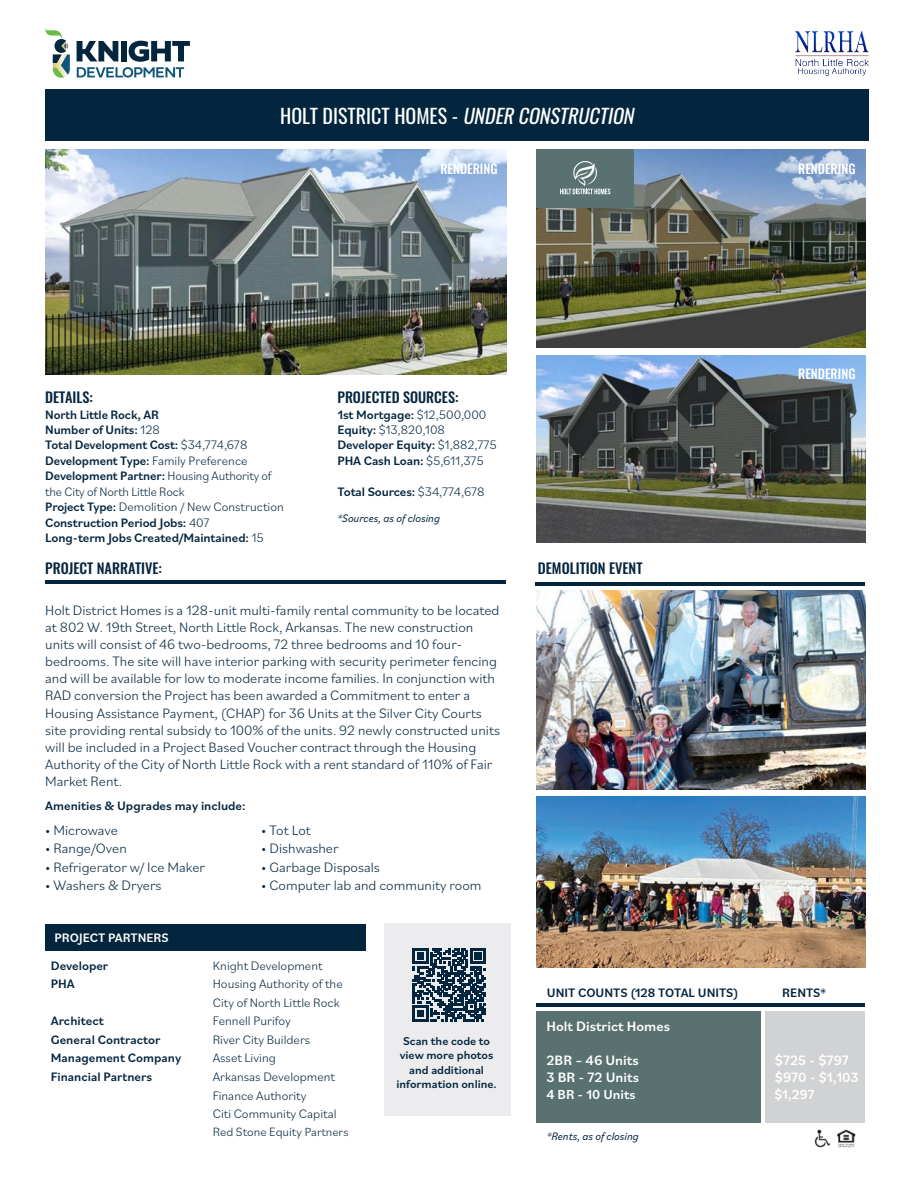
<style>
.page{position:relative;width:918px;height:1188px;background:#fff}
.page>*{position:absolute;margin:0;border:0;box-sizing:border-box;transform-origin:0 0}
.t1{font:19.95px "Oswald";color:#fff}
.t2{font:300 14.25px/17.1px "Bilo";color:#03253e}
.t3{font:500 14.25px "Oswald";color:#03253e}
.t4{font:500 14.25px "Bilo";color:#fff}
.t5{font:500 13.95px "Bilo";color:#fff}
.t6{font:500 13.8px "Bilo";color:#fff}
.t7{font:500 12.9px "Bilo";letter-spacing:-.01em;color:#03253e}
.t8{font:300 12.9px/18.6px "Bilo";color:#03253e}
.t9{font:500 12.9px "Oswald";color:#fff}
.t10{font:500 12.9px "Bilo";color:#fff}
.t11{font:300 12.6px "Bilo";color:#03253e}
.t12{font:500 12px/14.4px "Bilo";color:#03253e;text-align:center}
.t13{font:italic 11.4px "Bilo";color:#03253e;scale:.95 1}
.s1{font-style:italic}
.s2{font-weight:300}
.s3{font-weight:500}
.s4{font-size:12.3px}
.s5{font-size:14.25px}
</style>
<div class="page">
<div style="left:45px;top:89px;width:823px;height:51px;background:#03253e"></div>
<img style="left:536px;top:590px;width:329px;height:199px">
<img style="left:536px;top:796px;width:329px;height:172px">
<div style="left:45px;top:924px;width:321px;height:27px;background:#03253e"></div>
<img style="left:536px;top:149px;width:329px;height:198px">
<img style="left:795px;top:31px;width:73px;height:45px">
<hr style="left:535px;top:582px;width:330px;height:4px;background:#03253e">
<img style="left:45px;top:149px;width:461px;height:226px">
<hr style="left:45px;top:580px;width:461px;height:4px;background:#03253e">
<img style="left:537px;top:355px;width:328px;height:187px">
<div style="left:537px;top:149px;width:97px;height:59px;background:#5a7171"></div>
<svg style="left:560px;top:161px;width:50px;height:33px"></svg>
<div style="left:536px;top:1012px;width:224px;height:111px;background:#5a7171"></div>
<div style="left:766px;top:1012px;width:99px;height:111px;background:#d1d2d4"></div>
<hr style="left:536px;top:1003px;width:329px;height:4px;background:#03253e">
<img style="left:814px;top:1129px;width:42px;height:19px">
<svg style="left:45px;top:29px;width:25px;height:49px"></svg>
<svg style="left:77px;top:41px;width:113px;height:37px"></svg>
<div style="left:384px;top:924px;width:127px;height:192px;background:#ececee"></div>
<svg style="left:413px;top:948px;width:73px;height:73px"></svg>
<p class="t1" style="left:280px;top:98px;width:360px">H O LT D I S T R I C T H O M E S - <span class="s1">UNDER CONSTRUCTION</span></p>
<p class="t9" style="left:440px;top:162px;width:59px">RENDERING</p>
<p class="t9" style="left:798px;top:162px;width:59px">RENDERING</p>
<p class="t3" style="left:45px;top:390px;width:49px">DETAILS:</p>
<p class="t7" style="left:45px;top:405px;width:115px">North Little Rock, AR</p>
<p class="t7" style="left:45px;top:421px;width:116px">Number of Units: <span class="s2">128</span></p>
<p class="t7" style="left:45px;top:436px;width:204px">Total Development Cost: <span class="s2">$34,774,678</span></p>
<p class="t7" style="left:45px;top:452px;width:204px">Development Type: <span class="s2">Family Preference</span></p>
<p class="t7" style="left:45px;top:467px;width:228px">Development Partner: <span class="s2">Housing Authority of</span></p>
<p class="t8" style="left:45px;top:482px;width:141px">the City of North Little Rock</p>
<p class="t8" style="left:45px;top:497px;width:240px"><span class="s3">Project Type:</span> Demolition / New Construction</p>
<p class="t7" style="left:45px;top:513px;width:166px">Construction Period Jobs: <span class="s2">407</span></p>
<p class="t7" style="left:45px;top:529px;width:220px">Long-term Jobs Created/Maintained: <span class="s2">15</span></p>
<p class="t3" style="left:45px;top:561px;width:118px">PROJECT NARRATIVE:</p>
<p class="t3" style="left:337px;top:390px;width:123px">PROJECTED SOURCES:</p>
<p class="t7" style="left:337px;top:405px;width:151px">1st Mortgage: <span class="s2">$12,500,000</span></p>
<p class="t8" style="left:337px;top:420px;width:109px"><span class="s3">Equity:</span> $13,820,108</p>
<p class="t7" style="left:337px;top:436px;width:161px">Developer Equity: <span class="s2">$1,882,775</span></p>
<p class="t7" style="left:337px;top:452px;width:148px">PHA Cash Loan: <span class="s2">$5,611,375</span></p>
<p class="t7" style="left:337px;top:482px;width:149px">Total Sources: <span class="s2">$34,774,678</span></p>
<p class="t13" style="left:337px;top:511px;width:109px">*Sources, as of closing</p>
<p class="t2" style="left:45px;top:601px;width:456px">Holt District Homes is a 128-unit multi-family rental community to be located at 802 W. 19th Street, North Little Rock, Arkansas. The new construction units will consist of 46 two-bedrooms, 72 three bedrooms and 10 four&shy;bedrooms. The site will have interior parking with security perimeter fencing and will be available for low to moderate income families. In conjunction with RAD conversion the Project has been awarded a Commitment to enter a Housing Assistance Payment, (CHAP) for 36 Units at the Silver City Courts site providing rental subsidy to 100% of the units. 92 newly constructed units will be included in a Project Based Voucher contract through the Housing Authority of the City of North Little Rock with a rent standard of 110% of Fair Market Rent.</p>
<p class="t7" style="left:45px;top:796px;width:202px">Amenities &amp; Upgrades may include:</p>
<p class="t2" style="left:45px;top:821px;width:74px">• Microwave</p>
<p class="t2" style="left:261px;top:821px;width:51px">• Tot Lot</p>
<p class="t2" style="left:45px;top:839px;width:83px">• Range/Oven</p>
<p class="t2" style="left:261px;top:839px;width:79px">• Dishwasher</p>
<p class="t2" style="left:45px;top:858px;width:161px">• Refrigerator w/ Ice Maker</p>
<p class="t2" style="left:261px;top:858px;width:120px">• Garbage Disposals</p>
<p class="t2" style="left:45px;top:876px;width:118px">• Washers &amp; Dryers</p>
<p class="t2" style="left:261px;top:876px;width:222px">• Computer lab and community room</p>
<p class="t10" style="left:55px;top:928px;width:116px">PROJECT PARTNERS</p>
<p class="t7" style="left:51px;top:956px;width:59px">Developer</p>
<p class="t8" style="left:213px;top:955px;width:111px">Knight Development</p>
<p class="t7" style="left:51px;top:975px;width:26px">PHA</p>
<p class="t8" style="left:213px;top:974px;width:132px">Housing Authority of the</p>
<p class="t8" style="left:213px;top:993px;width:128px">City of North Little Rock</p>
<p class="t7" style="left:51px;top:1012px;width:54px">Architect</p>
<p class="t8" style="left:213px;top:1011px;width:80px">Fennell Purifoy</p>
<p class="t7" style="left:51px;top:1031px;width:111px">General Contractor</p>
<p class="t8" style="left:213px;top:1030px;width:99px">River City Builders</p>
<p class="t7" style="left:51px;top:1049px;width:132px">Management Company</p>
<p class="t8" style="left:213px;top:1048px;width:65px">Asset Living</p>
<p class="t7" style="left:51px;top:1068px;width:103px">Financial Partners</p>
<p class="t8" style="left:213px;top:1067px;width:124px">Arkansas Development<br>Finance Authority</p>
<p class="t8" style="left:213px;top:1104px;width:125px">Citi Community Capital</p>
<p class="t11" style="left:213px;top:1124px;width:137px">Red Stone Equity <span class="s4">Partners</span></p>
<p class="t12" style="left:400px;top:1033px;width:95px">Scan the code to view more photos and additional</p>
<p class="t12" style="left:397px;top:1076px;width:102px">information online.</p>
<p class="t3" style="left:538px;top:561px;width:106px">DEMOLITION EVENT</p>
<p class="t9" style="left:798px;top:367px;width:59px">RENDERING</p>
<p class="t7" style="left:547px;top:984px;width:193px">UNIT COUNTS (128 TOTAL UNITS)</p>
<p class="t7" style="left:782px;top:984px;width:45px">RENTS*</p>
<p class="t4" style="left:546px;top:1016px;width:125px">Holt District Homes</p>
<p class="t4" style="left:546px;top:1050px;width:94px">2BR – 46 Units</p>
<p class="t4" style="left:775px;top:1050px;width:76px">$725 - $797</p>
<p class="t4" style="left:546px;top:1068px;width:94px">3 BR - 72 Units</p>
<p class="t5" style="left:775px;top:1068px;width:85px"><span class="s5">$970 -</span> $1,103</p>
<p class="t6" style="left:546px;top:1084px;width:91px">4 BR - 10 Units</p>
<p class="t6" style="left:774px;top:1084px;width:42px">$1,297</p>
<p class="t13" style="left:547px;top:1128px;width:98px">*Rents, as of closing</p>
</div>
